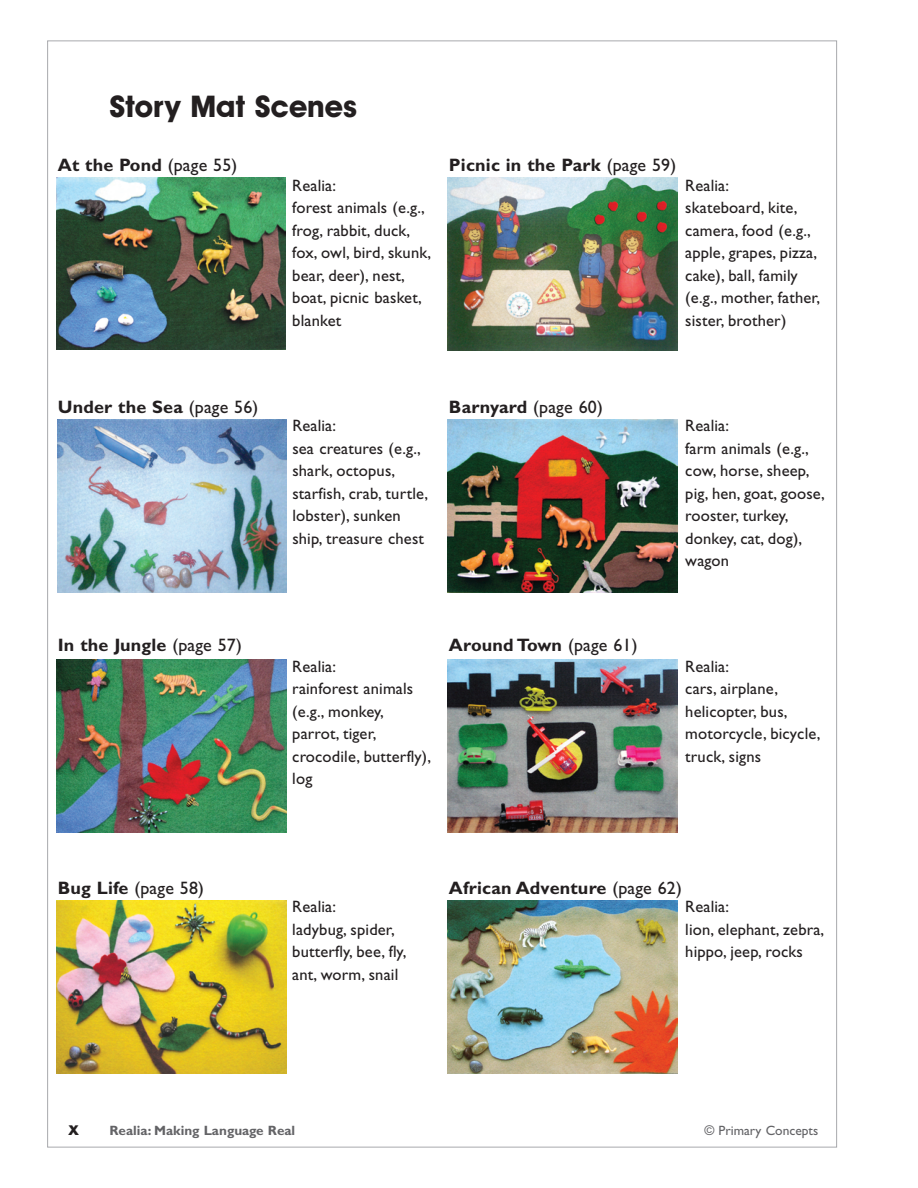
<style>
.page{position:relative;width:918px;height:1188px;background:#fff}
.page>*{position:absolute;margin:0;border:0;box-sizing:border-box;transform-origin:0 0}
.t1{font:700 30px "Avant Garde IT Cby BT";color:#231f20}
.t2{font:700 18px "Gill Sans";letter-spacing:.01em;color:#231f20}
.t3{font:18px "Gill Sans";letter-spacing:.01em;color:#231f20}
.t4{font:700 18px "Avant Garde IT Cby BT";color:#231f20}
.t5{font:16.5px/22.5px "Gill Sans";letter-spacing:.01em;color:#231f20}
.t6{font:700 13.5px "Gill Sans";color:#636366}
.t7{font:13.5px "Gill Sans";color:#636366}
.s1{font-weight:400}
.s2{font-weight:700}
</style>
<div class="page">
<img style="left:56px;top:178px;width:230px;height:172px">
<img style="left:57px;top:419px;width:229px;height:173px">
<img style="left:447px;top:901px;width:231px;height:173px">
<img style="left:56px;top:901px;width:230px;height:172px">
<img style="left:447px;top:178px;width:231px;height:173px">
<img style="left:447px;top:419px;width:231px;height:173px">
<img style="left:447px;top:659px;width:231px;height:173px">
<img style="left:56px;top:659px;width:231px;height:173px">
<h1 class="t1" style="left:109px;top:96px;width:249px">Story Mat Scenes</h1>
<p class="t2" style="left:58px;top:159px;width:181px">At the Pond <span class="s1">(page 55)</span></p>
<p class="t5" style="left:292px;top:176px;width:140px">Realia:<br>forest animals (e.g., frog, rabbit, duck, fox, owl, bird, skunk, bear, deer), nest, boat, picnic basket, blanket</p>
<p class="t2" style="left:449px;top:159px;width:229px">Picnic in the Park <span class="s1">(page 59)</span></p>
<p class="t5" style="left:685px;top:176px;width:136px">Realia:<br>skateboard, kite, camera, food (e.g., apple, grapes, pizza, cake), ball, family (e.g., mother, father, sister, brother)</p>
<p class="t2" style="left:58px;top:401px;width:202px">Under the Sea <span class="s1">(page 56)</span></p>
<p class="t5" style="left:292px;top:416px;width:137px">Realia:<br>sea creatures (e.g., shark, octopus, starfish, crab, turtle, lobster), sunken ship, treasure chest</p>
<p class="t2" style="left:449px;top:401px;width:155px">Barnyard <span class="s1">(page 60)</span></p>
<p class="t2" style="left:58px;top:638px;width:186px">In the Jungle <span class="s1">(page 57)</span></p>
<p class="t2" style="left:449px;top:638px;width:190px">Around Town <span class="s1">(page 61)</span></p>
<p class="t5" style="left:292px;top:657px;width:140px">Realia:<br>rainforest animals (e.g., monkey, parrot, tiger, crocodile, butterfly), log</p>
<p class="t5" style="left:685px;top:416px;width:141px">Realia:<br>farm animals (e.g., cow, horse, sheep, pig, hen, goat, goose, rooster, turkey, donkey, cat, dog), wagon</p>
<p class="t5" style="left:685px;top:657px;width:137px">Realia:<br>cars, airplane, helicopter, bus, motorcycle, bicycle, truck, signs</p>
<p class="t3" style="left:58px;top:882px;width:148px"><span class="s2">Bug Life</span> (page 58)</p>
<p class="t5" style="left:292px;top:897px;width:116px">Realia:<br>ladybug, spider, butterfly, bee, fly, ant, worm, snail</p>
<p class="t2" style="left:449px;top:882px;width:235px">African Adventure <span class="s1">(page 62)</span></p>
<p class="t5" style="left:685px;top:897px;width:140px">Realia:<br>lion, elephant, zebra, hippo, jeep, rocks</p>
<p class="t4" style="left:69px;top:1122px;width:11px">x</p>
<p class="t6" style="left:109px;top:1126px;width:187px">Realia: Making Language Real</p>
<p class="t7" style="left:704px;top:1126px;width:115px">© Primary Concepts</p>
</div>
